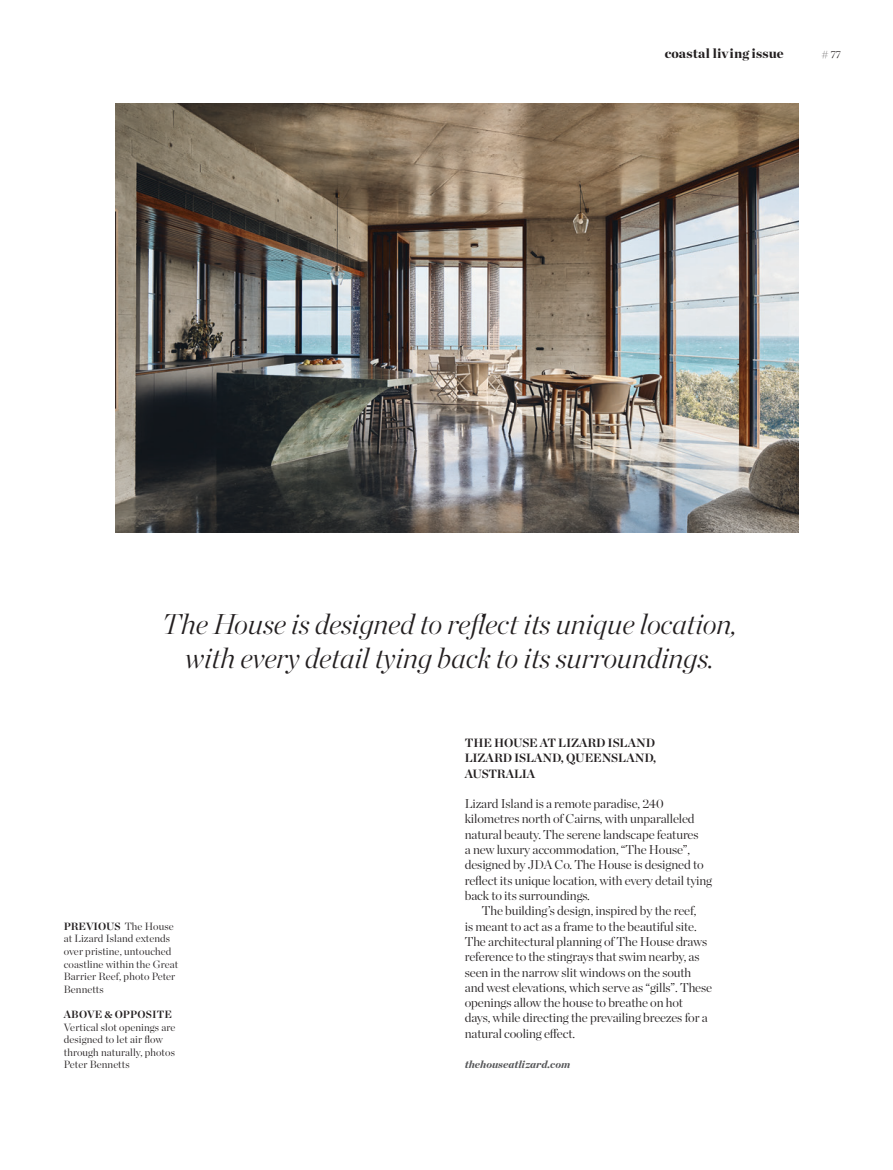
<style>
.page{position:relative;width:893px;height:1170px;background:#fff}
.page>*{position:absolute;margin:0;border:0;box-sizing:border-box;transform-origin:0 0}
.t1{font:italic 200 28.5px/34.2px "Chronicle Display";letter-spacing:-.01em;color:#231f20;text-align:center}
.t2{font:900 13.5px "Chronicle Display";letter-spacing:.015em;color:#231f20}
.t3{font:300 12.75px/15.3px "Chronicle Display";letter-spacing:-.01em;color:#231f20}
.t4{font:700 12px/15.3px "Chronicle Display";letter-spacing:-.01em;color:#231f20;text-align:justify}
.t5{font:300 10.5px/12.6px "Chronicle Display";letter-spacing:.01em;color:#231f20}
.t6{font:italic 900 10.5px "Chronicle Display";letter-spacing:.005em;color:#57585a}
.t7{font:700 10.5px "Chronicle Display";letter-spacing:.01em;color:#231f20}
.t8{font:300 10.2px "Chronicle Display";color:#231f20}
.s1{font-weight:700}
</style>
<div class="page">
<img style="left:115px;top:104px;width:684px;height:428px">
<p class="t2" style="left:665px;top:42px;width:120px">coastal living issue</p>
<p class="t8" style="left:822px;top:47px;width:21px"># 77</p>
<h1 class="t1" style="left:162px;top:604px;width:576px">The House is designed to reflect its unique location, with every detail tying back to its surroundings.</h1>
<p class="t5" style="left:64px;top:918px;width:116px"><span class="s1">PREVIOUS</span> The House at Lizard Island extends over pristine, untouched coastline within the Great<br>Barrier Reef, photo Peter<br>Bennetts</p>
<p class="t7" style="left:64px;top:1005px;width:110px">ABOVE &amp; OPPOSITE</p>
<p class="t5" style="left:64px;top:1019px;width:113px">Vertical slot openings are designed to let air flow through naturally, photos<br>Peter Bennetts</p>
<p class="t4" style="left:465px;top:734px;width:193px">THE HOUSE AT LIZARD ISLAND LIZARD ISLAND, QUEENSLAND, AUSTRALIA</p>
<p class="t3" style="left:465px;top:795px;width:249px">Lizard Island is a remote paradise, 240 kilometres north of Cairns, with unparalleled natural beauty. The serene landscape features<br>a new luxury accommodation, “The House”, designed by JDA Co. The House is designed to reflect its unique location, with every detail tying back to its surroundings.</p>
<p class="t3" style="left:465px;top:902px;width:249px;text-indent:17px">The building’s design, inspired by the reef,<br>is meant to act as a frame to the beautiful site.<br>The architectural planning of The House draws reference to the stingrays that swim nearby, as seen in the narrow slit windows on the south and west elevations, which serve as “gills”. These openings allow the house to breathe on hot<br>days, while directing the prevailing breezes for a natural cooling effect.</p>
<p class="t6" style="left:465px;top:1055px;width:107px">thehouseatlizard.com</p>
</div>
